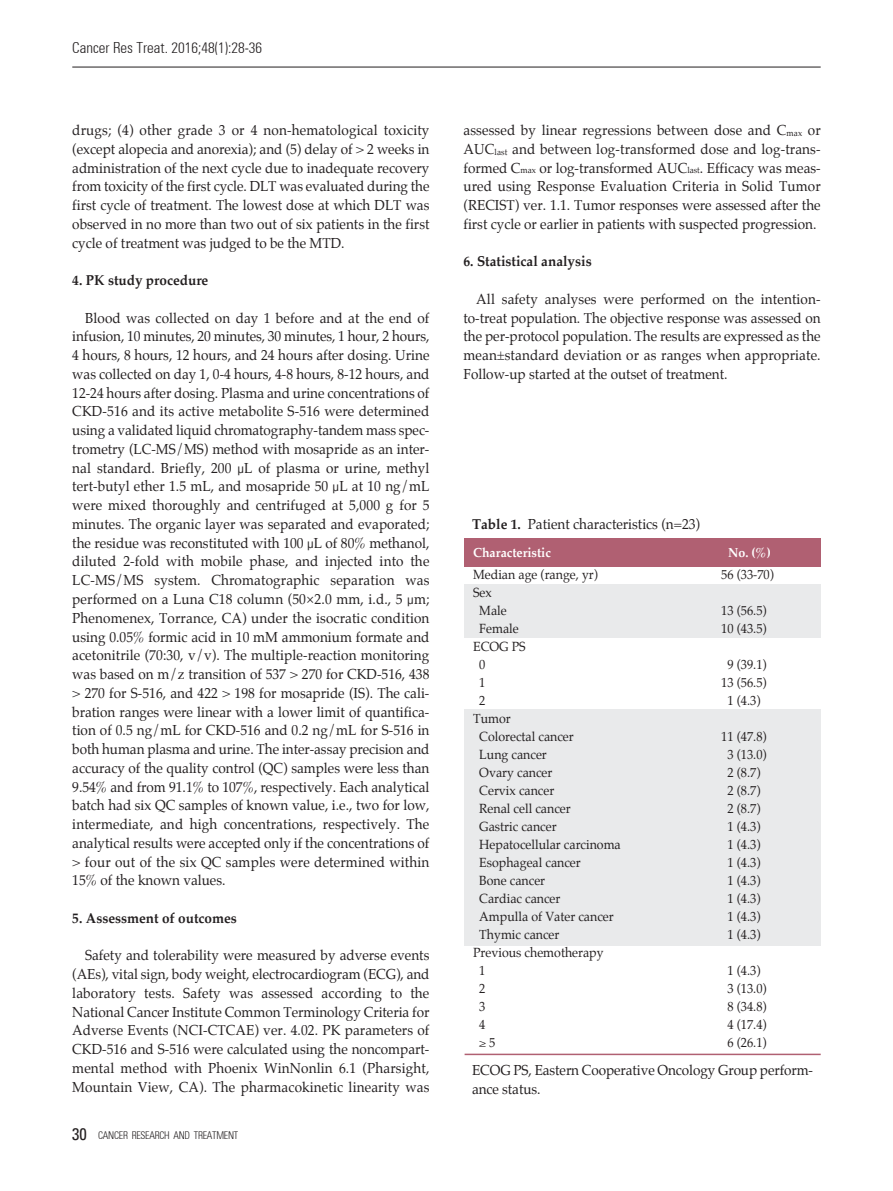
<style>
.page{position:relative;width:893px;height:1191px;background:#fff}
.page>*{position:absolute;margin:0;border:0;box-sizing:border-box;transform-origin:0 0}
.t1{font:300 condensed 15px "Univers";color:#231f20}
.t2{font:14.25px/18.8px "Palatino";color:#231f20;text-align:justify;scale:.95 1}
.t3{font:700 14.25px "Palatino";color:#231f20;scale:.95 1}
.t4{font:13.05px/18px "Palatino";color:#231f20;scale:.95 1}
.t5{font:700 13.05px "Palatino";color:#fff;scale:.95 1}
.t6{font:300 condensed 10.5px "Univers";letter-spacing:-.025em;color:#231f20;scale:.95 1}
.s1{font-family:"Franklin Gothic";font-size:13.05px}
.s2{font-weight:400;font-size:16.5px}
.s3{font-size:8.55px}
.s4{font-weight:700}
</style>
<div class="page">
<hr style="left:72px;top:67px;width:749px;height:1px;background:#231f20">
<div style="left:465px;top:538px;width:356px;height:28px;background:#b06072"></div>
<div style="left:465px;top:584px;width:356px;height:54px;background:#e9eaeb"></div>
<div style="left:465px;top:709px;width:356px;height:237px;background:#e9eaeb"></div>
<hr style="left:465px;top:1053px;width:356px;height:2px;background:#b06072">
<p class="t1" style="left:72px;top:39px;width:191px">Cancer Res Treat. 2016;48(1):28-36</p>
<p class="t2" style="left:72px;top:122px;width:377px">drugs; (4) other grade 3 or 4 non-hematological toxicity (except alopecia and anorexia); and (5) delay of &gt; 2 weeks in administration of the next cycle due to inadequate recovery from toxicity of the first cycle. DLT was evaluated during the first cycle of treatment. The lowest dose at which DLT was observed in no more than two out of six patients in the first cycle of treatment was judged to be the MTD.</p>
<p class="t3" style="left:72px;top:273px;width:145px">4. PK study procedure</p>
<p class="t2" style="left:72px;top:309px;width:377px;text-indent:13px">Blood was collected on day 1 before and at the end of infusion, 10 minutes, 20 minutes, 30 minutes, 1 hour, 2 hours, 4 hours, 8 hours, 12 hours, and 24 hours after dosing. Urine was collected on day 1, 0-4 hours, 4-8 hours, 8-12 hours, and 12-24 hours after dosing. Plasma and urine concentrations of CKD-516 and its active metabolite S-516 were determined using a validated liquid chromatography-tandem mass spec&shy;trometry (LC-MS/MS) method with mosapride as an inter&shy;nal standard. Briefly, 200 <span class="s1">µ</span>L of plasma or urine, methyl tert-butyl ether 1.5 mL, and mosapride 50 <span class="s1">µ</span>L at 10 ng/mL were mixed thoroughly and centrifuged at 5,000 g for 5 minutes. The organic layer was separated and evaporated; the residue was reconstituted with 100 <span class="s1">µ</span>L of 80% methanol, diluted 2-fold with mobile phase, and injected into the LC-MS/MS system. Chromatographic separation was performed on a Luna C18 column (50#2.0 mm, i.d., 5 <span class="s1">µ</span>m; Phenomenex, Torrance, CA) under the isocratic condition using 0.05% formic acid in 10 mM ammonium formate and acetonitrile (70:30, v/v). The multiple-reaction monitoring was based on m/z transition of 537 &gt; 270 for CKD-516, 438 &gt; 270 for S-516, and 422 &gt; 198 for mosapride (IS). The cali&shy;bration ranges were linear with a lower limit of quantifica&shy;tion of 0.5 ng/mL for CKD-516 and 0.2 ng/mL for S-516 in both human plasma and urine. The inter-assay precision and accuracy of the quality control (QC) samples were less than 9.54% and from 91.1% to 107%, respectively. Each analytical batch had six QC samples of known value, i.e., two for low, intermediate, and high concentrations, respectively. The analytical results were accepted only if the concentrations of &gt; four out of the six QC samples were determined within 15% of the known values.</p>
<p class="t3" style="left:72px;top:911px;width:175px">5. Assessment of outcomes</p>
<p class="t2" style="left:72px;top:947px;width:377px;text-indent:13px">Safety and tolerability were measured by adverse events (AEs), vital sign, body weight, electrocardiogram (ECG), and laboratory tests. Safety was assessed according to the National Cancer Institute Common Terminology Criteria for Adverse Events (NCI-CTCAE) ver. 4.02. PK parameters of CKD-516 and S-516 were calculated using the noncompart&shy;mental method with Phoenix WinNonlin 6.1 (Pharsight, Mountain View, CA). The pharmacokinetic linearity was</p>
<p class="t6" style="left:72px;top:1129px;width:176px"><span class="s2">30</span> CANCER RESEARCH AND TREATMENT</p>
<p class="t2" style="left:463px;top:122px;width:378px">assessed by linear regressions between dose and C<span class="s3">max</span> or AUC<span class="s3">last</span> and between log-transformed dose and log-trans&shy;formed C<span class="s3">max</span> or log-transformed AUC<span class="s3">last</span>. Efficacy was meas&shy;ured using Response Evaluation Criteria in Solid Tumor (RECIST) ver. 1.1. Tumor responses were assessed after the first cycle or earlier in patients with suspected progression.</p>
<p class="t3" style="left:463px;top:255px;width:136px">6. Statistical analysis</p>
<p class="t2" style="left:463px;top:291px;width:377px;text-indent:13px">All safety analyses were performed on the intention&shy;to-treat population. The objective response was assessed on the per-protocol population. The results are expressed as the mean±standard deviation or as ranges when appropriate.<br>Follow-up started at the outset of treatment.</p>
<p class="t2" style="left:472px;top:516px;width:241px"><span class="s4">Table 1.</span> Patient characteristics (n=23)</p>
<p class="t5" style="left:473px;top:546px;width:83px">Characteristic</p>
<p class="t5" style="left:728px;top:546px;width:46px">No. (%)</p>
<p class="t4" style="left:473px;top:566px;width:133px">Median age (range, yr)</p>
<p class="t4" style="left:721px;top:566px;width:57px">56 (33-70)</p>
<p class="t4" style="left:479px;top:584px;width:30px;text-indent:-6px">Sex<br>Male</p>
<p class="t4" style="left:721px;top:602px;width:49px">13 (56.5)</p>
<p class="t4" style="left:479px;top:620px;width:43px">Female</p>
<p class="t4" style="left:721px;top:620px;width:49px">10 (43.5)</p>
<p class="t4" style="left:479px;top:638px;width:50px;text-indent:-6px">ECOG PS<br>0</p>
<p class="t4" style="left:727px;top:656px;width:43px">9 (39.1)</p>
<p class="t4" style="left:479px;top:674px;width:8px">1</p>
<p class="t4" style="left:721px;top:674px;width:49px">13 (56.5)</p>
<p class="t4" style="left:479px;top:692px;width:8px">2</p>
<p class="t4" style="left:727px;top:692px;width:36px">1 (4.3)</p>
<p class="t4" style="left:479px;top:710px;width:101px;text-indent:-6px">Tumor<br>Colorectal cancer</p>
<p class="t4" style="left:721px;top:728px;width:49px">11 (47.8)</p>
<p class="t4" style="left:479px;top:746px;width:73px">Lung cancer</p>
<p class="t4" style="left:727px;top:746px;width:43px">3 (13.0)</p>
<p class="t4" style="left:479px;top:764px;width:78px">Ovary cancer</p>
<p class="t4" style="left:727px;top:764px;width:36px">2 (8.7)</p>
<p class="t4" style="left:479px;top:782px;width:80px">Cervix cancer</p>
<p class="t4" style="left:727px;top:782px;width:36px">2 (8.7)</p>
<p class="t4" style="left:479px;top:800px;width:98px">Renal cell cancer</p>
<p class="t4" style="left:727px;top:800px;width:36px">2 (8.7)</p>
<p class="t4" style="left:479px;top:818px;width:83px">Gastric cancer</p>
<p class="t4" style="left:727px;top:818px;width:36px">1 (4.3)</p>
<p class="t4" style="left:479px;top:836px;width:150px">Hepatocellular carcinoma</p>
<p class="t4" style="left:727px;top:836px;width:36px">1 (4.3)</p>
<p class="t4" style="left:479px;top:854px;width:108px">Esophageal cancer</p>
<p class="t4" style="left:727px;top:854px;width:36px">1 (4.3)</p>
<p class="t4" style="left:479px;top:872px;width:71px">Bone cancer</p>
<p class="t4" style="left:727px;top:872px;width:36px">1 (4.3)</p>
<p class="t4" style="left:479px;top:890px;width:87px">Cardiac cancer</p>
<p class="t4" style="left:727px;top:890px;width:36px">1 (4.3)</p>
<p class="t4" style="left:479px;top:908px;width:143px">Ampulla of Vater cancer</p>
<p class="t4" style="left:727px;top:908px;width:36px">1 (4.3)</p>
<p class="t4" style="left:479px;top:926px;width:86px">Thymic cancer</p>
<p class="t4" style="left:727px;top:926px;width:36px">1 (4.3)</p>
<p class="t4" style="left:479px;top:944px;width:132px;text-indent:-6px">Previous chemotherapy<br>1</p>
<p class="t4" style="left:727px;top:962px;width:36px">1 (4.3)</p>
<p class="t4" style="left:479px;top:980px;width:8px">2</p>
<p class="t4" style="left:727px;top:980px;width:43px">3 (13.0)</p>
<p class="t4" style="left:479px;top:998px;width:8px">3</p>
<p class="t4" style="left:727px;top:998px;width:43px">8 (34.8)</p>
<p class="t4" style="left:479px;top:1016px;width:8px">4</p>
<p class="t4" style="left:727px;top:1016px;width:43px">4 (17.4)</p>
<p class="t4" style="left:479px;top:1034px;width:18px">"5</p>
<p class="t4" style="left:727px;top:1034px;width:43px">6 (26.1)</p>
<p class="t2" style="left:472px;top:1062px;width:360px">ECOG PS, Eastern Cooperative Oncology Group perform&shy;ance status.</p>
</div>
